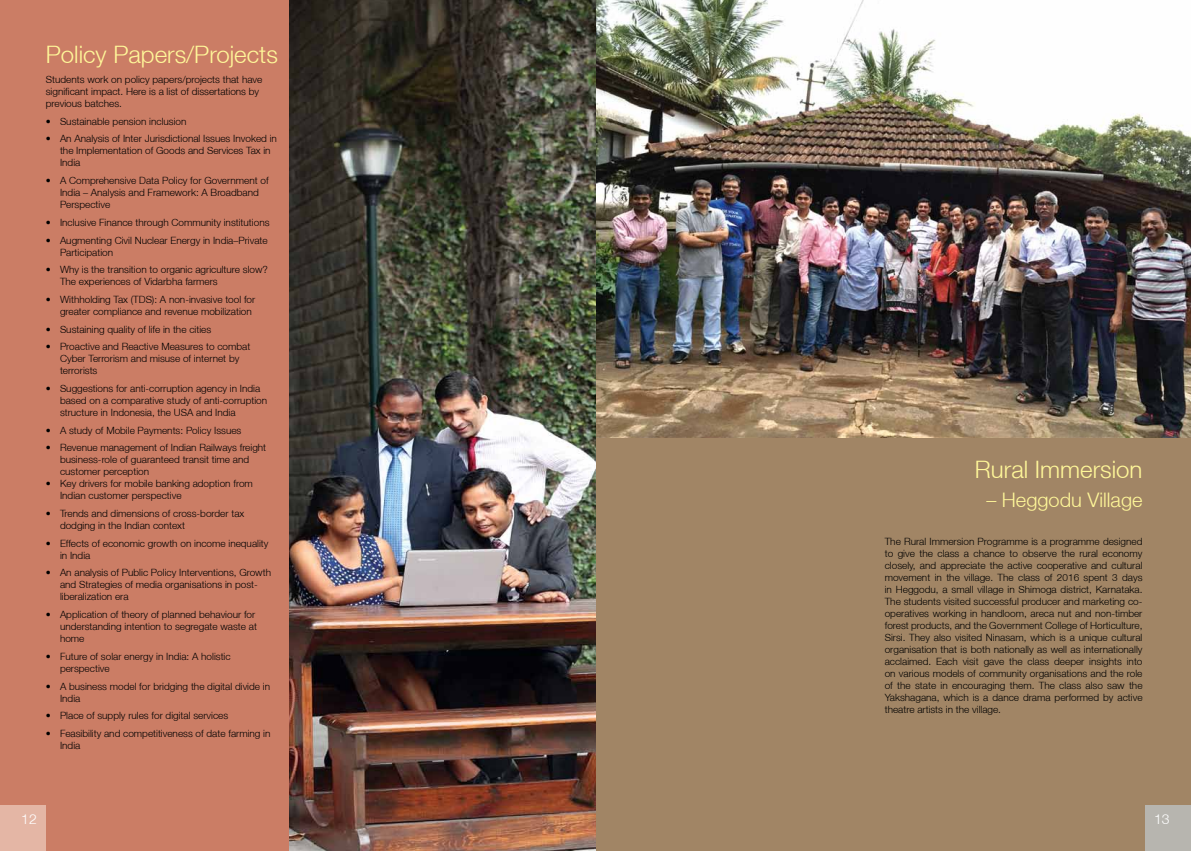
<style>
.page{position:relative;width:1191px;height:851px;background:#fff}
.page>*{position:absolute;margin:0;border:0;box-sizing:border-box;transform-origin:0 0}
.t1{font:300 24px "Helvetica Neue LT";color:#fff799}
.t2{font:300 20px "Helvetica Neue LT";color:#fff799}
.t3{font:300 14px "Helvetica Neue LT";color:#fff}
.t4{font:300 10px/12px "Helvetica Neue LT";color:#000}
</style>
<div class="page">
<div style="left:595px;top:414px;width:596px;height:436px;background:#a18565"></div>
<div style="left:0;top:0;width:306px;height:850px;background:#cb7d65"></div>
<img style="left:595px;top:0;width:596px;height:437px">
<img style="left:289px;top:0;width:306px;height:850px">
<div style="left:1145px;top:805px;width:46px;height:45px;background:#b7b5af"></div>
<div style="left:0;top:805px;width:45px;height:45px;background:#e4b6a5"></div>
<h1 class="t1" style="left:46px;top:39px;width:233px">Policy Papers/Projects</h1>
<p class="t4" style="left:46px;top:73px;width:218px">Students work on policy papers/projects that have significant impact. Here is a list of dissertations by previous batches.</p>
<p class="t4" style="left:46px;top:115px;width:142px">• Sustainable pension inclusion</p>
<p class="t4" style="left:60px;top:133px;width:218px;text-indent:-14px">• An Analysis of Inter Jurisdictional Issues Invoked in the Implementation of Goods and Services Tax in<br>India</p>
<p class="t4" style="left:60px;top:174px;width:210px;text-indent:-14px">• A Comprehensive Data Policy for Government of<br>India – Analysis and Framework: A Broadband<br>Perspective</p>
<p class="t4" style="left:46px;top:216px;width:225px">• Inclusive Finance through Community institutions</p>
<p class="t4" style="left:60px;top:234px;width:209px;text-indent:-14px">• Augmenting Civil Nuclear Energy in India–Private<br>Participation</p>
<p class="t4" style="left:60px;top:263px;width:209px;text-indent:-14px">• Why is the transition to organic agriculture slow?<br>The experiences of Vidarbha farmers</p>
<p class="t4" style="left:60px;top:293px;width:197px;text-indent:-14px">• Withholding Tax (TDS): A non-invasive tool for greater compliance and revenue mobilization</p>
<p class="t4" style="left:46px;top:323px;width:167px">• Sustaining quality of life in the cities</p>
<p class="t4" style="left:60px;top:340px;width:192px;text-indent:-14px">• Proactive and Reactive Measures to combat<br>Cyber Terrorism and misuse of internet by terrorists</p>
<p class="t4" style="left:60px;top:382px;width:209px;text-indent:-14px">• Suggestions for anti-corruption agency in India based on a comparative study of anti-corruption structure in Indonesia, the USA and India</p>
<p class="t4" style="left:46px;top:424px;width:197px">• A study of Mobile Payments: Policy Issues</p>
<p class="t4" style="left:60px;top:441px;width:208px;text-indent:-14px">• Revenue management of Indian Railways freight business-role of guaranteed transit time and customer perception</p>
<p class="t4" style="left:60px;top:477px;width:194px;text-indent:-14px">• Key drivers for mobile banking adoption from<br>Indian customer perspective</p>
<p class="t4" style="left:60px;top:507px;width:186px;text-indent:-14px">• Trends and dimensions of cross-border tax dodging in the Indian context</p>
<p class="t4" style="left:60px;top:537px;width:210px;text-indent:-14px">• Effects of economic growth on income inequality in India</p>
<p class="t4" style="left:60px;top:566px;width:212px;text-indent:-14px">• An analysis of Public Policy Interventions, Growth and Strategies of media organisations in post&shy;liberalization era</p>
<p class="t4" style="left:60px;top:608px;width:198px;text-indent:-14px">• Application of theory of planned behaviour for understanding intention to segregate waste at home</p>
<p class="t4" style="left:60px;top:650px;width:172px;text-indent:-14px">• Future of solar energy in India: A holistic perspective</p>
<p class="t4" style="left:60px;top:679px;width:212px;text-indent:-14px">• A business model for bridging the digital divide in<br>India</p>
<p class="t4" style="left:46px;top:709px;width:184px">• Place of supply rules for digital services</p>
<p class="t4" style="left:60px;top:727px;width:212px;text-indent:-14px">• Feasibility and competitiveness of date farming in<br>India</p>
<h1 class="t1" style="left:975px;top:455px;width:169px">Rural Immersion</h1>
<h2 class="t2" style="left:986px;top:487px;width:158px">– Heggodu Village</h2>
<p class="t4" style="left:884px;top:535px;width:259px;text-align:justify">The Rural Immersion Programme is a programme designed to give the class a chance to observe the rural economy closely, and appreciate the active cooperative and cultural movement in the village. The class of 2016 spent 3 days in Heggodu, a small village in Shimoga district, Karnataka.<br>The students visited successful producer and marketing co&shy;operatives working in handloom, areca nut and non-timber forest products, and the Government College of Horticulture, Sirsi. They also visited Ninasam, which is a unique cultural organisation that is both nationally as well as internationally acclaimed. Each visit gave the class deeper insights into on various models of community organisations and the role of the state in encouraging them. The class also saw the Yakshagana, which is a dance drama performed by active theatre artists in the village.</p>
<h3 class="t3" style="left:21px;top:810px;width:17px">12</h3>
<h3 class="t3" style="left:1154px;top:810px;width:17px">13</h3>
</div>
